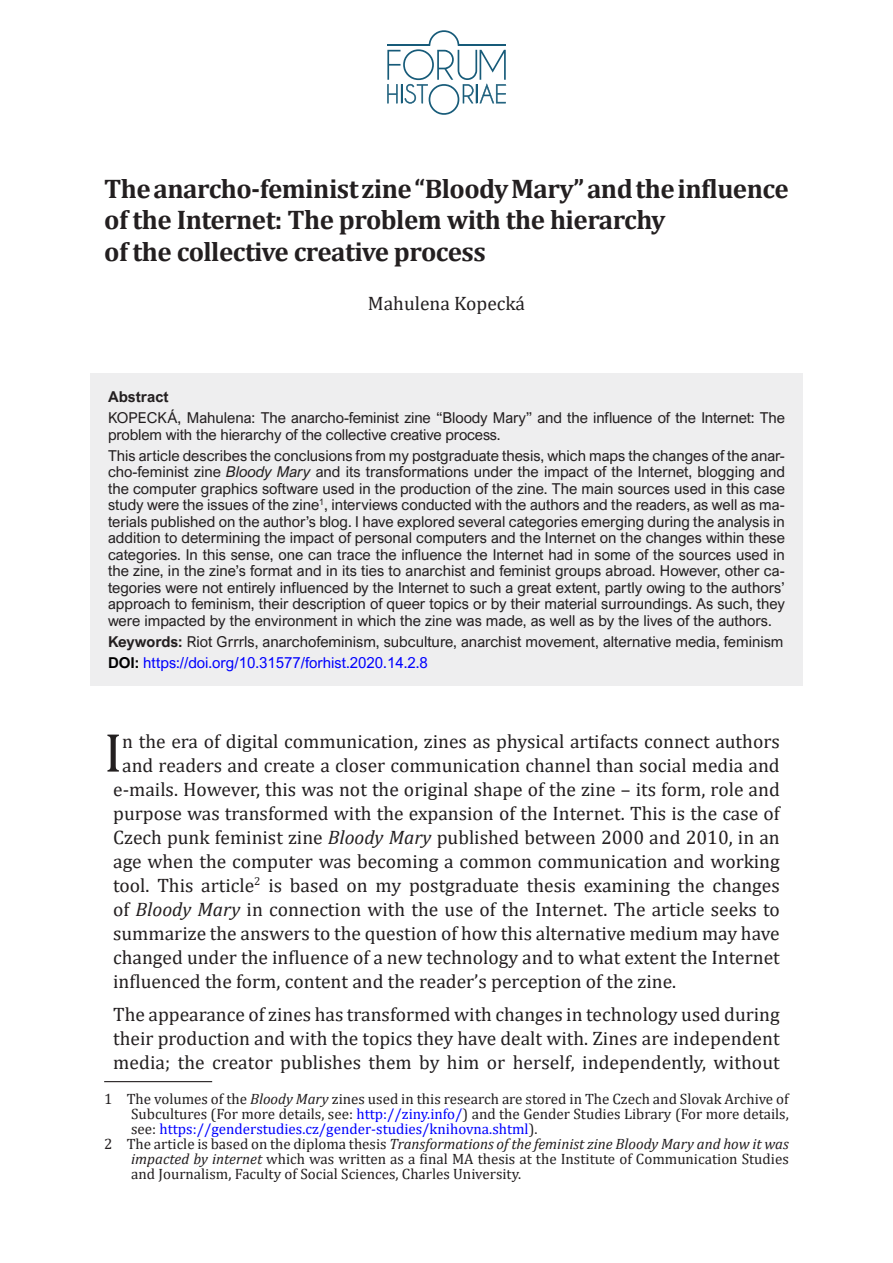
<style>
.page{position:relative;width:893px;height:1263px;background:#fff}
.page>*{position:absolute;margin:0;border:0;box-sizing:border-box;transform-origin:0 0}
.Prvy_odsek{font:55.5px "Cambria";color:#231f20}
.Nadpis_Hlavny{font:700 27px/31.5px "Cambria";letter-spacing:-.02em;color:#231f20}
.Prvy_odsek-2{font:19.5px "Cambria";color:#231f20}
.Odsek_Normal{font:19.5px/24px "Cambria";letter-spacing:.005em;color:#231f20;text-align:justify}
.Autor{font:19.5px "Cambria";color:#231f20}
.abstract{font:15px/16.5px "Arial Nova";letter-spacing:-.01em;color:#231f20}
.Text_poznámky_pod_či{font:15px/15px "Cambria";color:#231f20;text-align:justify}
.abstract-2{font:15px "Arial Nova";color:#00f}
.abstract-3{font:700 15px "Arial Nova";color:#231f20}
.s1{font-style:italic}
.s2{font-weight:700}
.s3{font-weight:700;color:#000}
.s4{color:#00f}
</style>
<div class="page">
<hr style="left:104px;top:1081px;width:108px;height:1px;background:#231f20">
<div style="left:90px;top:373px;width:713px;height:313px;background:#eeeeef"></div>
<svg style="left:387px;top:30px;width:119px;height:85px"></svg>
<hr style="left:387px;top:44px;width:43px;height:2px;background:#175b79">
<hr style="left:458px;top:44px;width:48px;height:2px;background:#175b79">
<p class="Nadpis_Hlavny" style="left:104px;top:172px;width:686px">The anarcho-feminist zine “Bloody Mary” and the influence of the Internet: The problem with the hierarchy</p>
<p class="Nadpis_Hlavny" style="left:104px;top:235px;width:383px">of the collective creative process</p>
<p class="Autor" style="left:368px;top:291px;width:159px">Mahulena Kopecká</p>
<p class="abstract-3" style="left:108px;top:388px;width:62px">Abstract</p>
<p class="abstract" style="left:108px;top:409px;width:678px">KOPECKÁ, Mahulena: The anarcho-feminist zine “Bloody Mary” and the influence of the Internet: The problem with the hierarchy of the collective creative process.</p>
<p class="abstract" style="left:108px;top:447px;width:678px;text-align:justify">This article describes the conclusions from my postgraduate thesis, which maps the changes of the anar&shy;cho-feminist zine <span class="s1">Bloody Mary</span> and its transformations under the impact of the Internet, blogging and the computer graphics software used in the production of the zine. The main sources used in this case study were the issues of the zine<sup>1</sup>, interviews conducted with the authors and the readers, as well as ma&shy;terials published on the author’s blog. I have explored several categories emerging during the analysis in addition to determining the impact of personal computers and the Internet on the changes within these categories. In this sense, one can trace the influence the Internet had in some of the sources used in the zine, in the zine’s format and in its ties to anarchist and feminist groups abroad. However, other ca&shy;tegories were not entirely influenced by the Internet to such a great extent, partly owing to the authors’ approach to feminism, their description of queer topics or by their material surroundings. As such, they were impacted by the environment in which the zine was made, as well as by the lives of the authors.</p>
<p class="abstract" style="left:108px;top:633px;width:677px"><span class="s2">Keywords:</span> Riot Grrrls, anarchofeminism, subculture, anarchist movement, alternative media, feminism</p>
<p class="abstract-2" style="left:108px;top:654px;width:321px"><span class="s3">DOI:</span> https://doi.org/10.31577/forhist.2020.14.2.8</p>
<p class="Prvy_odsek" style="left:104px;top:720px;width:19px">I</p>
<p class="Prvy_odsek-2" style="left:122px;top:729px;width:659px">n the era of digital communication, zines as physical artifacts connect authors</p>
<p class="Prvy_odsek-2" style="left:122px;top:753px;width:659px">and readers and create a closer communication channel than social media and</p>
<p class="Prvy_odsek-2" style="left:113px;top:777px;width:668px">e-mails. However, this was not the original shape of the zine – its form, role and</p>
<p class="Prvy_odsek-2" style="left:113px;top:801px;width:668px">purpose was transformed with the expansion of the Internet. This is the case of</p>
<p class="Prvy_odsek-2" style="left:113px;top:825px;width:668px">Czech punk feminist zine <span class="s1">Bloody Mary</span> published between 2000 and 2010, in an</p>
<p class="Prvy_odsek-2" style="left:113px;top:849px;width:668px">age when the computer was becoming a common communication and working</p>
<p class="Prvy_odsek-2" style="left:113px;top:873px;width:668px">tool. This article<sup>2</sup> is based on my postgraduate thesis examining the changes</p>
<p class="Prvy_odsek-2" style="left:113px;top:897px;width:668px">of <span class="s1">Bloody Mary</span> in connection with the use of the Internet. The article seeks to</p>
<p class="Prvy_odsek-2" style="left:113px;top:921px;width:668px">summarize the answers to the question of how this alternative medium may have</p>
<p class="Prvy_odsek-2" style="left:113px;top:945px;width:668px">changed under the influence of a new technology and to what extent the Internet</p>
<p class="Prvy_odsek-2" style="left:113px;top:969px;width:565px">influenced the form, content and the reader’s perception of the zine.</p>
<p class="Odsek_Normal" style="left:113px;top:1002px;width:668px">The appearance of zines has transformed with changes in technology used during their production and with the topics they have dealt with. Zines are independent media; the creator publishes them by him or herself, independently, without</p>
<p class="Text_poznámky_pod_či" style="left:131px;top:1091px;width:659px;text-indent:-27px">1 The volumes of the <span class="s1">Bloody Mary</span> zines used in this research are stored in The Czech and Slovak Archive of Subcultures (For more details, see: <span class="s4">http://ziny.info/</span>) and the Gender Studies Library (For more details, see: <span class="s4">https://genderstudies.cz/gender-studies/knihovna.shtml</span>).</p>
<p class="Text_poznámky_pod_či" style="left:131px;top:1136px;width:659px;text-indent:-27px">2 The article is based on the diploma thesis <span class="s1">Transformations of the feminist zine Bloody Mary and how it was impacted by internet</span> which was written as a final MA thesis at the Institute of Communication Studies and Journalism, Faculty of Social Sciences, Charles University.</p>
</div>
